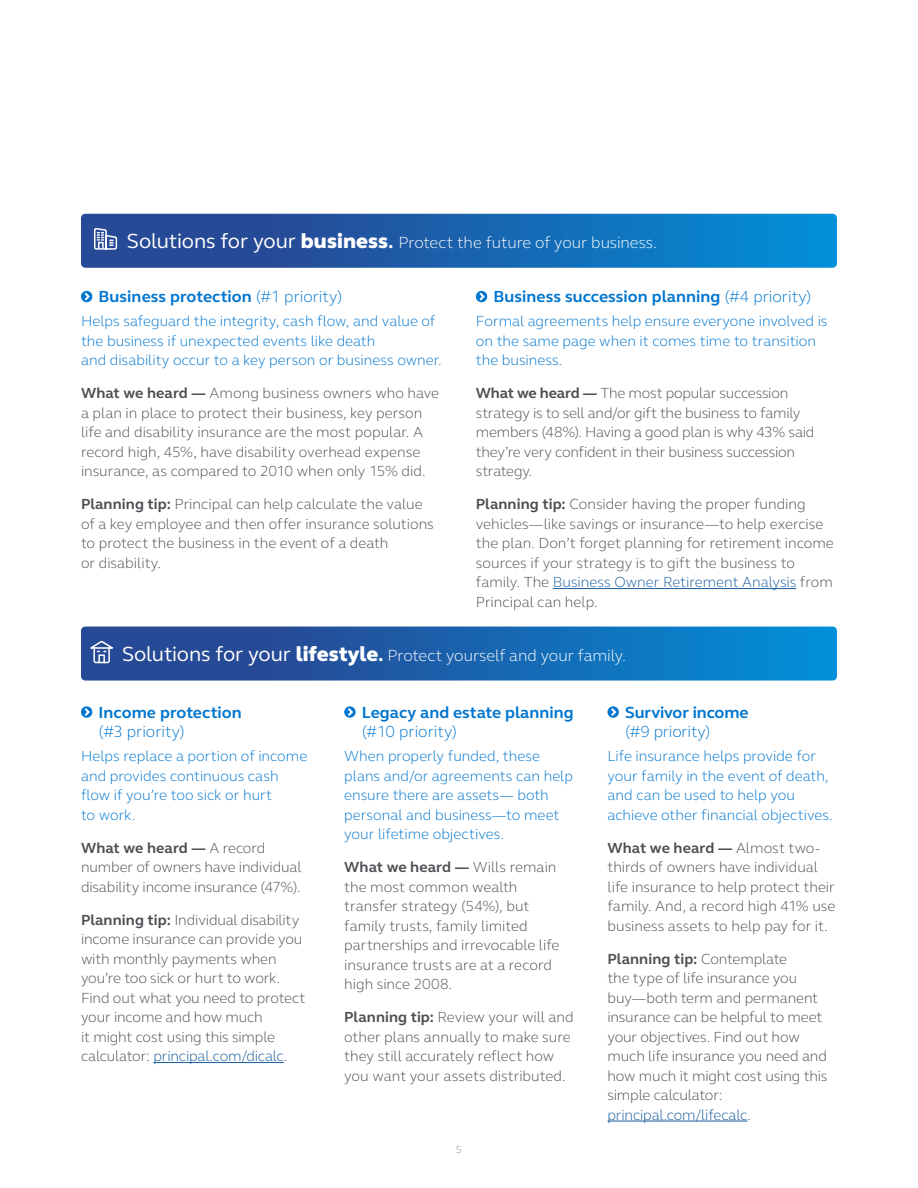
<style>
.page{position:relative;width:918px;height:1188px;background:#fff}
.page>*{position:absolute;margin:0;border:0;box-sizing:border-box;transform-origin:0 0}
.t1{font:700 16.5px "FS Elliot Pro";letter-spacing:.005em;color:#0076cf}
.t2{font:300 16.5px "FS Elliot Pro";letter-spacing:-.01em;color:#fff}
.t3{font:300 16.5px "FS Elliot Pro";letter-spacing:-.005em;color:#0076cf}
.t4{font:300 15px/19.5px "FS Elliot Pro";letter-spacing:-.005em;color:#4d4e53}
.t5{font:300 15px/19.5px "FS Elliot Pro";color:#0076cf}
.t6{font:300 10.5px "FS Elliot Pro";color:#8d8d8f}
.s1{font-weight:400;font-size:21px}
.s2{font-weight:800;font-size:21px}
.s3{font-weight:700;font-size:21px}
.s4{font-weight:300}
.s5{font-weight:700}
.s6{color:#175d9e}
</style>
<div class="page">
<svg style="left:81px;top:214px;width:756px;height:54px;background:#1a65b0"></svg>
<svg style="left:81px;top:291px;width:11px;height:11px"></svg>
<hr style="left:553px;top:588px;width:243px;height:1px;background:#175d9e">
<svg style="left:476px;top:291px;width:11px;height:11px"></svg>
<hr style="left:153px;top:1062px;width:131px;height:1px;background:#175d9e">
<svg style="left:81px;top:706px;width:11px;height:12px"></svg>
<svg style="left:344px;top:706px;width:12px;height:12px"></svg>
<hr style="left:608px;top:1121px;width:139px;height:1px;background:#175d9e">
<svg style="left:607px;top:706px;width:12px;height:12px"></svg>
<svg style="left:81px;top:627px;width:756px;height:54px;background:#1b66b0"></svg>
<p class="t2" style="left:127px;top:231px;width:532px"><span class="s1">Solutions for your</span> <span class="s2">business</span><span class="s3">.</span> Protect the future of your business.</p>
<p class="t1" style="left:99px;top:286px;width:245px">Business protection <span class="s4">(#1 priority)</span></p>
<p class="t5" style="left:81px;top:311px;width:362px">Helps safeguard the integrity, cash flow, and value of the business if unexpected events like death<br>and disability occur to a key person or business owner.</p>
<p class="t4" style="left:81px;top:383px;width:360px"><span class="s5">What we heard —</span> Among business owners who have a plan in place to protect their business, key person life and disability insurance are the most popular. A record high, 45%, have disability overhead expense insurance, as compared to 2010 when only 15% did.</p>
<p class="t4" style="left:81px;top:494px;width:354px"><span class="s5">Planning tip:</span> Principal can help calculate the value of a key employee and then offer insurance solutions to protect the business in the event of a death<br>or disability.</p>
<p class="t1" style="left:493px;top:286px;width:320px">Business succession planning <span class="s4">(#4 priority)</span></p>
<p class="t5" style="left:476px;top:311px;width:353px">Formal agreements help ensure everyone involved is on the same page when it comes time to transition the business.</p>
<p class="t4" style="left:476px;top:383px;width:340px"><span class="s5">What we heard —</span> The most popular succession strategy is to sell and/or gift the business to family members (48%). Having a good plan is why 43% said they’re very confident in their business succession strategy.</p>
<p class="t4" style="left:476px;top:494px;width:360px"><span class="s5">Planning tip:</span> Consider having the proper funding vehicles—like savings or insurance—to help exercise the plan. Don’t forget planning for retirement income sources if your strategy is to gift the business to family. The <span class="s6">Business Owner Retirement Analysis</span> from Principal can help.</p>
<p class="t2" style="left:122px;top:644px;width:505px"><span class="s1">Solutions for your</span> <span class="s2">lifestyle</span><span class="s3">.</span> Protect yourself and your family.</p>
<p class="t1" style="left:99px;top:701px;width:145px">Income protection</p>
<p class="t3" style="left:99px;top:721px;width:88px">(#3 priority)</p>
<p class="t5" style="left:81px;top:746px;width:228px">Helps replace a portion of income and provides continuous cash flow if you’re too sick or hurt<br>to work.</p>
<p class="t4" style="left:81px;top:837px;width:222px"><span class="s5">What we heard —</span> A record number of owners have individual disability income insurance (47%).</p>
<p class="t4" style="left:81px;top:909px;width:226px"><span class="s5">Planning tip:</span> Individual disability income insurance can provide you with monthly payments when you’re too sick or hurt to work.<br>Find out what you need to protect your income and how much<br>it might cost using this simple calculator: <span class="s6">principal.com/dicalc</span>.</p>
<p class="t1" style="left:362px;top:701px;width:213px">Legacy and estate planning</p>
<p class="t3" style="left:362px;top:721px;width:97px">(#10 priority)</p>
<p class="t5" style="left:344px;top:746px;width:230px">When properly funded, these plans and/or agreements can help ensure there are assets— both personal and business—to meet your lifetime objectives.</p>
<p class="t4" style="left:344px;top:857px;width:217px"><span class="s5">What we heard —</span> Wills remain the most common wealth transfer strategy (54%), but family trusts, family limited partnerships and irrevocable life insurance trusts are at a record high since 2008.</p>
<p class="t4" style="left:344px;top:1007px;width:231px"><span class="s5">Planning tip:</span> Review your will and other plans annually to make sure they still accurately reflect how you want your assets distributed.</p>
<p class="t6" style="left:456px;top:1142px;width:8px">5</p>
<p class="t1" style="left:625px;top:701px;width:125px">Survivor income</p>
<p class="t3" style="left:625px;top:721px;width:87px">(#9 priority)</p>
<p class="t5" style="left:608px;top:746px;width:227px">Life insurance helps provide for your family in the event of death, and can be used to help you achieve other financial objectives.</p>
<p class="t4" style="left:608px;top:837px;width:230px"><span class="s5">What we heard —</span> Almost two&shy;thirds of owners have individual life insurance to help protect their family. And, a record high 41% use business assets to help pay for it.</p>
<p class="t4" style="left:608px;top:948px;width:222px"><span class="s5">Planning tip:</span> Contemplate<br>the type of life insurance you buy—both term and permanent insurance can be helpful to meet your objectives. Find out how much life insurance you need and how much it might cost using this simple calculator: <span class="s6">principal.com/lifecalc</span>.</p>
</div>
